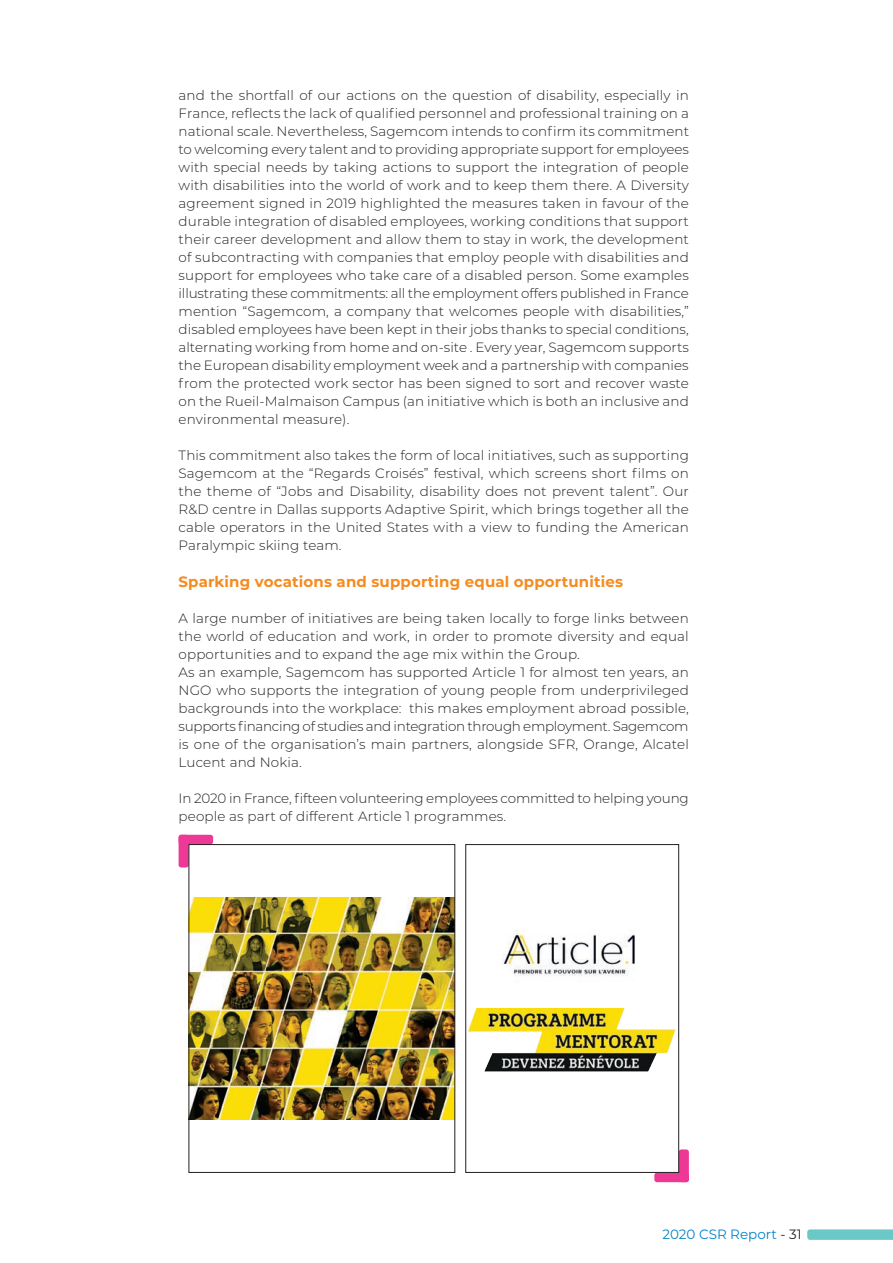
<style>
.page{position:relative;width:893px;height:1263px;background:#fff}
.page>*{position:absolute;margin:0;border:0;box-sizing:border-box;transform-origin:0 0}
.Titre_paragraphe{font:700 15px "Montserrat";letter-spacing:.01em;color:#f68b1f}
.texte_courant{font:300 13.5px/18px "Montserrat";letter-spacing:.01em;color:#231f20;text-align:justify}
.texte_courant-2{font:300 13.5px/18px "Montserrat";letter-spacing:-.01em;color:#231f20}
.t1{font:13.5px "Montserrat";color:#0084ca}
.s1{color:#231f20}
</style>
<div class="page">
<svg style="left:807px;top:1229px;width:86px;height:11px"></svg>
<img style="left:502px;top:933px;width:133px;height:43px">
<div style="left:179px;top:835px;width:34px;height:9px;background:#ed3896;border-radius:3px"></div>
<div style="left:179px;top:835px;width:10px;height:32px;background:#ed3896;border-radius:3px"></div>
<div style="left:654px;top:1172px;width:35px;height:10px;background:#ed3896;border-radius:3px"></div>
<div style="left:679px;top:1149px;width:10px;height:33px;background:#ed3896;border-radius:3px"></div>
<img style="left:468px;top:1009px;width:212px;height:66px">
<img style="left:191px;top:897px;width:262px;height:222px">
<div style="left:189px;top:844px;width:266px;height:328px;border:1px solid #231f20"></div>
<div style="left:466px;top:844px;width:213px;height:328px;border:1px solid #231f20"></div>
<p class="texte_courant" style="left:179px;top:86px;width:512px">and the shortfall of our actions on the question of disability, especially in France, reflects the lack of qualified personnel and professional training on a national scale. Nevertheless, Sagemcom intends to confirm its commitment to welcoming every talent and to providing appropriate support for employees with special needs by taking actions to support the integration of people with disabilities into the world of work and to keep them there. A Diversity agreement signed in 2019 highlighted the measures taken in favour of the durable integration of disabled employees, working conditions that support their career development and allow them to stay in work, the development of subcontracting with companies that employ people with disabilities and support for employees who take care of a disabled person. Some examples illustrating these commitments: all the employment offers published in France mention “Sagemcom, a company that welcomes people with disabilities,” disabled employees have been kept in their jobs thanks to special conditions, alternating working from home and on-site . Every year, Sagemcom supports the European disability employment week and a partnership with companies from the protected work sector has been signed to sort and recover waste on the Rueil-Malmaison Campus (an initiative which is both an inclusive and environmental measure).</p>
<p class="texte_courant" style="left:179px;top:446px;width:512px">This commitment also takes the form of local initiatives, such as supporting Sagemcom at the “Regards Croisés” festival, which screens short films on the theme of “Jobs and Disability, disability does not prevent talent”. Our R&amp;D centre in Dallas supports Adaptive Spirit, which brings together all the cable operators in the United States with a view to funding the American Paralympic skiing team.</p>
<p class="Titre_paragraphe" style="left:179px;top:570px;width:446px">Sparking vocations and supporting equal opportunities</p>
<p class="texte_courant" style="left:179px;top:608px;width:512px">A large number of initiatives are being taken locally to forge links between the world of education and work, in order to promote diversity and equal opportunities and to expand the age mix within the Group.</p>
<p class="texte_courant" style="left:179px;top:662px;width:512px">As an example, Sagemcom has supported Article 1 for almost ten years, an NGO who supports the integration of young people from underprivileged backgrounds into the workplace: this makes employment abroad possible, supports financing of studies and integration through employment. Sagemcom is one of the organisation’s main partners, alongside SFR, Orange, Alcatel Lucent and Nokia.</p>
<p class="texte_courant-2" style="left:179px;top:788px;width:512px">In 2020 in France, fifteen volunteering employees committed to helping young people as part of different Article 1 programmes.</p>
<p class="t1" style="left:662px;top:1225px;width:141px">2020 CSR Report <span class="s1">- 31</span></p>
</div>
